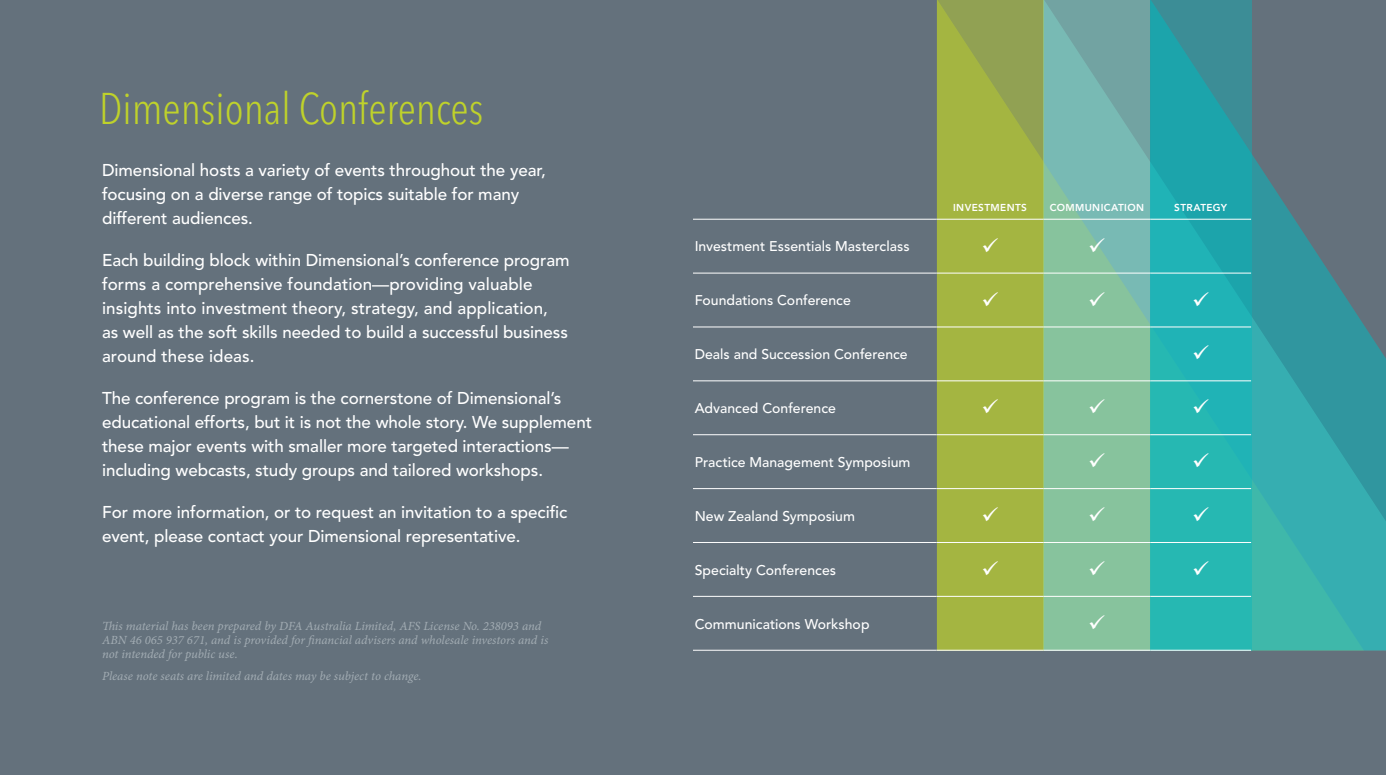
<style>
.page{position:relative;width:1386px;height:775px;background:#fff}
.page>*{position:absolute;margin:0;border:0;box-sizing:border-box;transform-origin:0 0}
.t1{font:300 condensed 44px "Avenir Next LT Pro";color:#bfd22b}
.t2{font:500 17px/24px "Avenir LT Std";letter-spacing:-.005em;color:#fff}
.t3{font:500 14px "Avenir LT Std";color:#fff}
.t4{font:12.5px/14.2px "Minion Pro It Capt";letter-spacing:-.005em;color:#a1abb2}
.t5{font:800 10px "Avenir LT Std";letter-spacing:.035em;color:#fff}
</style>
<div class="page">
<div style="left:0;top:0;width:1385px;height:775px;background:#64717c"></div>
<svg style="left:936px;top:0;width:107px;height:650px;background:#a1b244"></svg>
<svg style="left:1043px;top:0;width:107px;height:650px;background:#81bca3"></svg>
<svg style="left:1150px;top:0;width:235px;height:650px"></svg>
<hr style="left:693px;top:219px;width:243px;height:1px;background:#fff">
<hr style="left:693px;top:273px;width:243px;height:1px;background:#fff">
<hr style="left:693px;top:327px;width:243px;height:1px;background:#fff">
<hr style="left:693px;top:380px;width:243px;height:1px;background:#fff">
<hr style="left:693px;top:434px;width:243px;height:1px;background:#fff">
<hr style="left:693px;top:488px;width:243px;height:1px;background:#fff">
<hr style="left:693px;top:542px;width:243px;height:1px;background:#fff">
<hr style="left:693px;top:596px;width:243px;height:1px;background:#fff">
<hr style="left:693px;top:650px;width:243px;height:1px;background:#fff">
<hr style="left:936px;top:650px;width:107px;height:1px;background:#fff">
<hr style="left:1043px;top:650px;width:107px;height:1px;background:#fff">
<hr style="left:1150px;top:650px;width:100px;height:1px;background:#fff">
<hr style="left:936px;top:219px;width:107px;height:1px;background:#fff">
<hr style="left:1043px;top:219px;width:107px;height:1px;background:#fff">
<hr style="left:1150px;top:219px;width:100px;height:1px;background:#fff">
<hr style="left:936px;top:273px;width:107px;height:1px;background:#fff">
<hr style="left:1043px;top:273px;width:107px;height:1px;background:#fff">
<hr style="left:1150px;top:273px;width:100px;height:1px;background:#fff">
<hr style="left:936px;top:327px;width:107px;height:1px;background:#fff">
<hr style="left:1043px;top:327px;width:107px;height:1px;background:#fff">
<hr style="left:1150px;top:327px;width:100px;height:1px;background:#fff">
<hr style="left:936px;top:380px;width:107px;height:1px;background:#fff">
<hr style="left:1043px;top:380px;width:107px;height:1px;background:#fff">
<hr style="left:1150px;top:380px;width:100px;height:1px;background:#fff">
<hr style="left:936px;top:434px;width:107px;height:1px;background:#fff">
<hr style="left:1043px;top:434px;width:107px;height:1px;background:#fff">
<hr style="left:1150px;top:434px;width:100px;height:1px;background:#fff">
<hr style="left:936px;top:488px;width:107px;height:1px;background:#fff">
<hr style="left:1043px;top:488px;width:107px;height:1px;background:#fff">
<hr style="left:1150px;top:488px;width:100px;height:1px;background:#fff">
<hr style="left:936px;top:542px;width:107px;height:1px;background:#fff">
<hr style="left:1043px;top:542px;width:107px;height:1px;background:#fff">
<hr style="left:1150px;top:542px;width:100px;height:1px;background:#fff">
<hr style="left:936px;top:596px;width:107px;height:1px;background:#fff">
<hr style="left:1043px;top:596px;width:107px;height:1px;background:#fff">
<hr style="left:1150px;top:596px;width:100px;height:1px;background:#fff">
<svg style="left:982px;top:237px;width:15px;height:15px"></svg>
<svg style="left:1089px;top:237px;width:15px;height:15px"></svg>
<svg style="left:982px;top:291px;width:15px;height:15px"></svg>
<svg style="left:1089px;top:291px;width:15px;height:15px"></svg>
<svg style="left:1193px;top:291px;width:15px;height:15px"></svg>
<svg style="left:1193px;top:345px;width:15px;height:15px"></svg>
<svg style="left:982px;top:399px;width:15px;height:14px"></svg>
<svg style="left:1089px;top:399px;width:15px;height:14px"></svg>
<svg style="left:1193px;top:399px;width:15px;height:14px"></svg>
<svg style="left:1089px;top:453px;width:15px;height:14px"></svg>
<svg style="left:1193px;top:453px;width:15px;height:14px"></svg>
<svg style="left:982px;top:507px;width:15px;height:14px"></svg>
<svg style="left:1089px;top:507px;width:15px;height:14px"></svg>
<svg style="left:1193px;top:507px;width:15px;height:14px"></svg>
<svg style="left:982px;top:561px;width:15px;height:14px"></svg>
<svg style="left:1089px;top:561px;width:15px;height:14px"></svg>
<svg style="left:1193px;top:561px;width:15px;height:14px"></svg>
<svg style="left:1089px;top:614px;width:15px;height:15px"></svg>
<h1 class="t1" style="left:99px;top:82px;width:386px">Dimensional Conferences</h1>
<p class="t2" style="left:102px;top:158px;width:445px">Dimensional hosts a variety of events throughout the year, focusing on a diverse range of topics suitable for many different audiences.</p>
<p class="t2" style="left:102px;top:248px;width:469px">Each building block within Dimensional’s conference program forms a comprehensive foundation—providing valuable insights into investment theory, strategy, and application,<br>as well as the soft skills needed to build a successful business around these ideas.</p>
<p class="t2" style="left:102px;top:386px;width:491px">The conference program is the cornerstone of Dimensional’s educational efforts, but it is not the whole story. We supplement these major events with smaller more targeted interactions— including webcasts, study groups and tailored workshops.</p>
<p class="t2" style="left:102px;top:500px;width:467px">For more information, or to request an invitation to a specific event, please contact your Dimensional representative.</p>
<p class="t4" style="left:102px;top:619px;width:448px">This material has been prepared by DFA Australia Limited, AFS License No. 238093 and<br>ABN 46 065 937 671, and is provided for financial advisers and wholesale investors and is not intended for public use.</p>
<p class="t4" style="left:102px;top:669px;width:321px">Please note seats are limited and dates may be subject to change.</p>
<p class="t3" style="left:694px;top:238px;width:216px">Investment Essentials Masterclass</p>
<p class="t3" style="left:694px;top:292px;width:157px">Foundations Conference</p>
<p class="t3" style="left:694px;top:346px;width:214px">Deals and Succession Conference</p>
<p class="t3" style="left:694px;top:400px;width:143px">Advanced Conference</p>
<p class="t3" style="left:694px;top:454px;width:217px">Practice Management Symposium</p>
<p class="t3" style="left:694px;top:508px;width:162px">New Zealand Symposium</p>
<p class="t3" style="left:694px;top:562px;width:143px">Specialty Conferences</p>
<p class="t3" style="left:694px;top:615px;width:176px">Communications Workshop</p>
<p class="t5" style="left:953px;top:201px;width:75px">INVESTMENTS</p>
<p class="t5" style="left:1049px;top:201px;width:96px">COMMUNICATION</p>
<p class="t5" style="left:1174px;top:201px;width:55px">STRATEGY</p>
</div>
